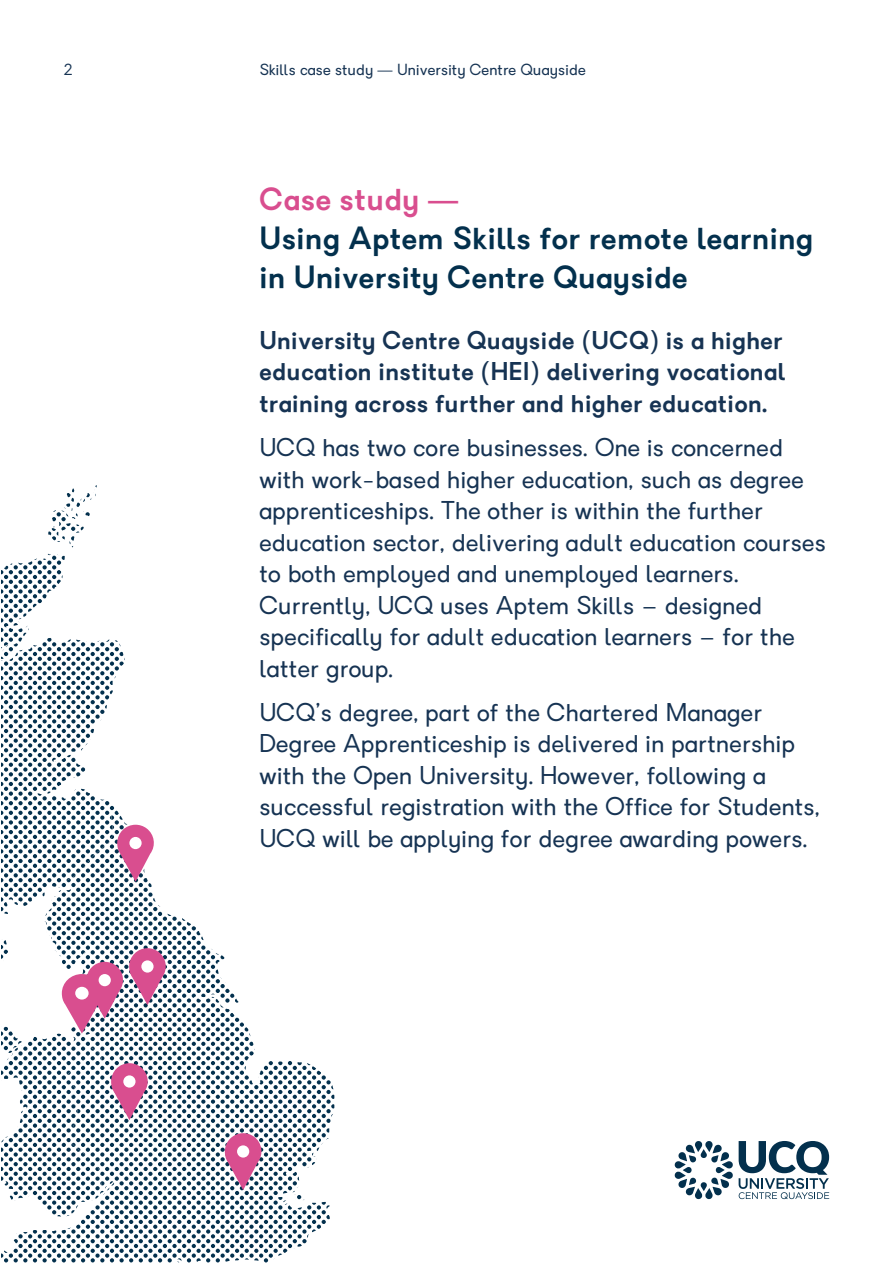
<style>
.page{position:relative;width:893px;height:1263px;background:#fff}
.page>*{position:absolute;margin:0;border:0;box-sizing:border-box;transform-origin:0 0}
.t1{font:600 30px/39px "Granary";letter-spacing:.02em;color:#03304d}
.t2{font:600 30px "Granary";letter-spacing:.02em;color:#d94e8f}
.t3{font:24px/31.5px "Granary";letter-spacing:.02em;color:#163353}
.t4{font:600 24px/31.5px "Granary";letter-spacing:.02em;color:#163353;text-align:justify}
.t5{font:15px "Granary";letter-spacing:.02em;color:#163353}
</style>
<div class="page">
<svg style="left:48px;top:485px;width:49px;height:62px"></svg>
<svg style="left:2px;top:905px;width:332px;height:358px"></svg>
<svg style="left:225px;top:1133px;width:39px;height:57px"></svg>
<div style="left:237px;top:1145px;width:12px;height:12px;background:#fff;border-radius:50%"></div>
<svg style="left:2px;top:938px;width:166px;height:279px"></svg>
<div style="left:123px;top:1075px;width:13px;height:12px;background:#fff;border-radius:50%"></div>
<svg style="left:2px;top:554px;width:154px;height:363px"></svg>
<div style="left:129px;top:837px;width:13px;height:12px;background:#fff;border-radius:50%"></div>
<svg style="left:739px;top:1141px;width:90px;height:58px"></svg>
<svg style="left:674px;top:1141px;width:59px;height:58px"></svg>
<p class="t5" style="left:64px;top:60px;width:10px">2</p>
<p class="t5" style="left:259px;top:60px;width:328px">Skills case study — University Centre Quayside</p>
<p class="t2" style="left:259px;top:179px;width:200px">Case study —</p>
<p class="t1" style="left:259px;top:219px;width:555px">Using Aptem Skills for remote learning in University Centre Quayside</p>
<p class="t4" style="left:259px;top:325px;width:528px">University Centre Quayside (UCQ) is a higher education institute (HEI) delivering vocational training across further and higher education.</p>
<p class="t3" style="left:259px;top:432px;width:568px">UCQ has two core businesses. One is concerned with work-based higher education, such as degree apprenticeships. The other is within the further education sector, delivering adult education courses to both employed and unemployed learners.<br>Currently, UCQ uses Aptem Skills – designed specifically for adult education learners – for the latter group.</p>
<p class="t3" style="left:259px;top:697px;width:562px">UCQ’s degree, part of the Chartered Manager Degree Apprenticeship is delivered in partnership with the Open University. However, following a successful registration with the Office for Students, UCQ will be applying for degree awarding powers.</p>
</div>
